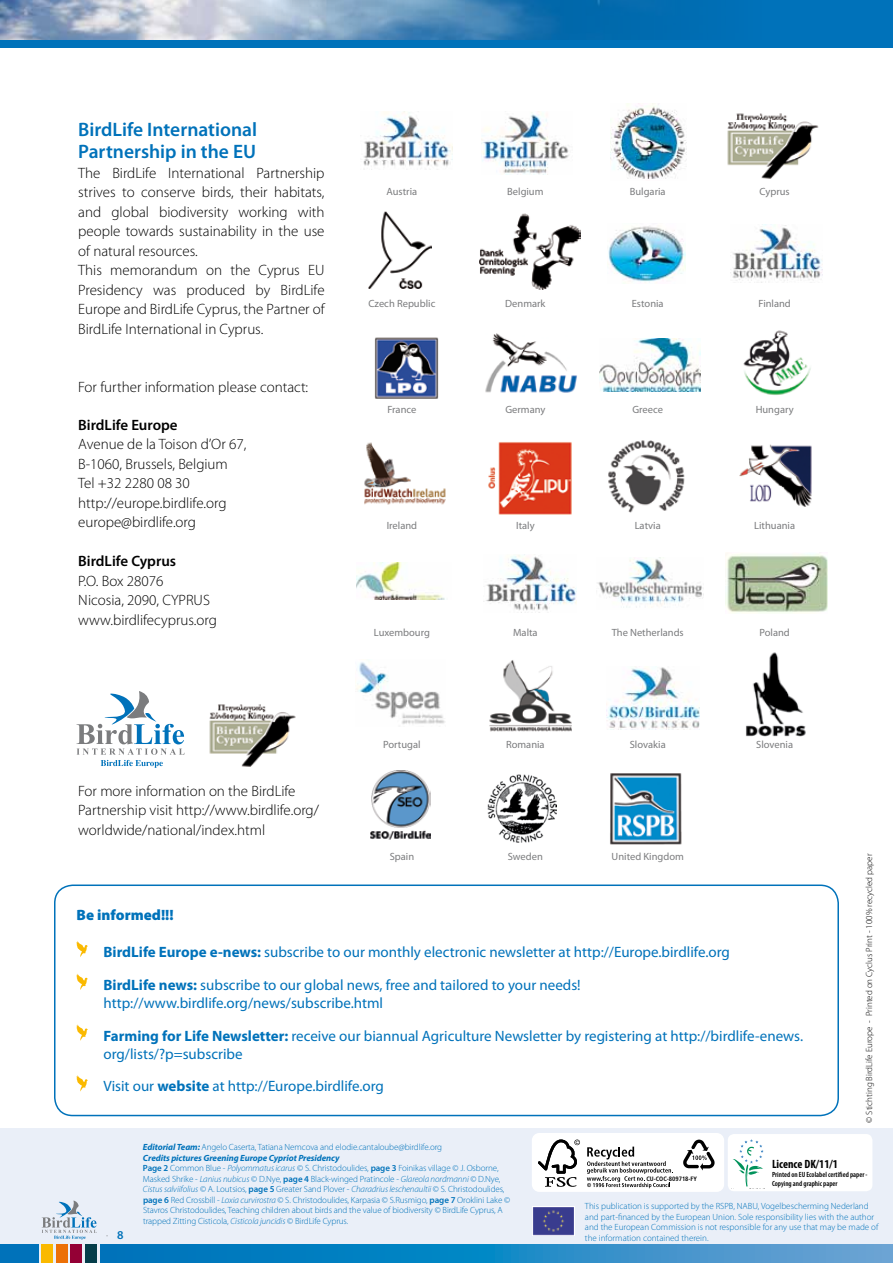
<style>
.page{position:relative;width:893px;height:1263px;background:#fff}
.page>*{position:absolute;margin:0;border:0;box-sizing:border-box;transform-origin:0 0}
.t1{font:600 19.5px/22.5px "Myriad Pro";color:#0072ba}
.t2{font:300 15px/19.5px "Myriad Pro";color:#000}
.t3{font:15px/32.7px "Myriad Pro";color:#0072ba}
.t4{font:600 15px "Myriad Pro";color:#000}
.t5{font:900 15px "Myriad Pro";color:#0072ba}
.t6{font:700 condensed 12px "Myriad Pro";color:#000}
.t7{font:300 12px "Myriad Pro";color:#7b7c7e}
.t8{font:10.5px "Myriad Pro";color:#7b7c7e}
.t9{font:300 9px/10.5px "Myriad Pro";letter-spacing:-.01em;color:#0072ba}
.t10{font:300 9px "Myriad Pro";color:#000}
.t11{font:600 condensed 7.5px/9px "Myriad Pro";color:#000}
.t12{font:700 condensed 6.3px "Frutiger";color:#000}
.s1{font-weight:700}
.s2{font-weight:600;color:#0072ba}
.s3{font-weight:700;font-style:italic}
.s4{font-weight:600}
.s5{font-style:italic}
</style>
<div class="page">
<svg style="left:0;top:0;width:893px;height:40px;background:#5492bf"></svg>
<div style="left:0;top:40px;width:893px;height:8px;background:#0072ba"></div>
<div style="left:0;top:1128px;width:893px;height:135px;background:#eaeff8"></div>
<svg style="left:100px;top:1245px;width:793px;height:18px;background:#2389c6"></svg>
<div style="left:0;top:1245px;width:38px;height:18px;background:#0072ba"></div>
<div style="left:42px;top:1245px;width:11px;height:18px;background:#fab900"></div>
<div style="left:56px;top:1245px;width:12px;height:18px;background:#ec7007"></div>
<div style="left:71px;top:1245px;width:11px;height:18px;background:#940035"></div>
<div style="left:85px;top:1245px;width:12px;height:18px;background:#043d4a"></div>
<img style="left:532px;top:1207px;width:43px;height:29px">
<div style="left:54px;top:884px;width:785px;height:232px;border:2px solid #0072ba;border-radius:18px"></div>
<svg style="left:77px;top:941px;width:11px;height:16px"></svg>
<svg style="left:77px;top:974px;width:11px;height:16px"></svg>
<svg style="left:77px;top:1024px;width:11px;height:16px"></svg>
<svg style="left:77px;top:1075px;width:11px;height:16px"></svg>
<img style="left:481px;top:111px;width:88px;height:64px">
<img style="left:611px;top:103px;width:76px;height:76px">
<img style="left:363px;top:111px;width:90px;height:59px">
<img style="left:727px;top:113px;width:92px;height:66px">
<img style="left:374px;top:337px;width:65px;height:62px">
<img style="left:480px;top:213px;width:100px;height:77px">
<img style="left:607px;top:226px;width:78px;height:56px">
<img style="left:730px;top:224px;width:93px;height:57px">
<img style="left:364px;top:442px;width:82px;height:63px">
<img style="left:356px;top:563px;width:89px;height:36px">
<img style="left:488px;top:442px;width:84px;height:73px">
<img style="left:608px;top:440px;width:77px;height:73px">
<img style="left:739px;top:444px;width:73px;height:63px">
<img style="left:356px;top:662px;width:89px;height:62px">
<img style="left:486px;top:554px;width:90px;height:57px">
<img style="left:597px;top:557px;width:106px;height:51px">
<img style="left:725px;top:553px;width:103px;height:60px">
<img style="left:746px;top:652px;width:60px;height:84px">
<img style="left:607px;top:666px;width:93px;height:63px">
<img style="left:489px;top:660px;width:83px;height:72px">
<img style="left:369px;top:211px;width:62px;height:77px">
<img style="left:610px;top:773px;width:72px;height:71px">
<img style="left:487px;top:774px;width:70px;height:68px">
<img style="left:371px;top:771px;width:60px;height:69px">
<img style="left:485px;top:333px;width:92px;height:60px">
<img style="left:743px;top:330px;width:68px;height:65px">
<img style="left:599px;top:339px;width:101px;height:52px">
<div style="left:532px;top:1133px;width:192px;height:59px;background:#fff;border-radius:7px"></div>
<svg style="left:538px;top:1139px;width:42px;height:48px"></svg>
<svg style="left:683px;top:1139px;width:32px;height:31px"></svg>
<svg style="left:587px;top:1146px;width:86px;height:42px"></svg>
<div style="left:728px;top:1134px;width:144px;height:57px;background:#fff;border-radius:6px"></div>
<svg style="left:733px;top:1139px;width:31px;height:48px"></svg>
<svg style="left:77px;top:691px;width:108px;height:77px"></svg>
<svg style="left:42px;top:1200px;width:55px;height:40px"></svg>
<img style="left:209px;top:704px;width:87px;height:63px">
<h1 class="t1" style="left:78px;top:117px;width:180px">BirdLife International<br>Partnership in the EU</h1>
<p class="t2" style="left:78px;top:163px;width:248px">The BirdLife International Partnership strives to conserve birds, their habitats, and global biodiversity working with people towards sustainability in the use of natural resources.<br>This memorandum on the Cyprus EU Presidency was produced by BirdLife Europe and BirdLife Cyprus, the Partner of BirdLife International in Cyprus.</p>
<h2 class="t2" style="left:78px;top:378px;width:231px">For further information please contact:</h2>
<h2 class="t4" style="left:78px;top:415px;width:101px">BirdLife Europe</h2>
<h2 class="t2" style="left:78px;top:435px;width:170px">Avenue de la Toison d’Or 67,<br>B-1060, Brussels, Belgium<br>Tel +32 2280 08 30 http://europe.birdlife.org europe@birdlife.org</h2>
<h2 class="t4" style="left:78px;top:552px;width:99px">BirdLife Cyprus</h2>
<h2 class="t2" style="left:78px;top:571px;width:140px">P.O. Box 28076<br>Nicosia, 2090, CYPRUS www.birdlifecyprus.org</h2>
<h2 class="t2" style="left:78px;top:781px;width:242px">For more information on the BirdLife<br>Partnership visit http://www.birdlife.org/ worldwide/national/index.html</h2>
<p class="t8" style="left:387px;top:185px;width:32px">Austria</p>
<p class="t8" style="left:507px;top:185px;width:38px">Belgium</p>
<p class="t8" style="left:630px;top:185px;width:37px">Bulgaria</p>
<p class="t8" style="left:760px;top:185px;width:32px">Cyprus</p>
<p class="t8" style="left:368px;top:297px;width:68px">Czech Republic</p>
<p class="t8" style="left:505px;top:297px;width:42px">Denmark</p>
<p class="t8" style="left:632px;top:297px;width:33px">Estonia</p>
<p class="t8" style="left:758px;top:297px;width:34px">Finland</p>
<p class="t8" style="left:387px;top:403px;width:31px">France</p>
<p class="t8" style="left:505px;top:403px;width:42px">Germany</p>
<p class="t8" style="left:632px;top:403px;width:32px">Greece</p>
<p class="t8" style="left:756px;top:403px;width:40px">Hungary</p>
<p class="t8" style="left:387px;top:519px;width:32px">Ireland</p>
<p class="t8" style="left:516px;top:519px;width:20px">Italy</p>
<p class="t8" style="left:635px;top:519px;width:28px">Latvia</p>
<p class="t8" style="left:754px;top:519px;width:42px">Lithuania</p>
<p class="t8" style="left:374px;top:626px;width:58px">Luxembourg</p>
<p class="t8" style="left:513px;top:626px;width:26px">Malta</p>
<p class="t8" style="left:612px;top:626px;width:74px">The Netherlands</p>
<p class="t8" style="left:759px;top:626px;width:32px">Poland</p>
<p class="t8" style="left:383px;top:738px;width:39px">Portugal</p>
<p class="t8" style="left:506px;top:738px;width:40px">Romania</p>
<p class="t8" style="left:630px;top:738px;width:38px">Slovakia</p>
<p class="t8" style="left:756px;top:738px;width:38px">Slovenia</p>
<p class="t8" style="left:390px;top:849px;width:26px">Spain</p>
<p class="t8" style="left:508px;top:849px;width:36px">Sweden</p>
<p class="t8" style="left:612px;top:849px;width:74px">United Kingdom</p>
<h2 class="t5" style="left:77px;top:907px;width:99px">Be informed!!!</h2>
<h2 class="t3" style="left:104px;top:935px;width:628px"><span class="s1">BirdLife Europe e-news:</span> subscribe to our monthly electronic newsletter at http://Europe.birdlife.org<br><span class="s1">BirdLife news:</span> subscribe to our global news, free and tailored to your needs!</h2>
<h2 class="t3" style="left:104px;top:986px;width:701px">http://www.birdlife.org/news/subscribe.html<br><span class="s1">Farming for Life Newsletter:</span> receive our biannual Agriculture Newsletter by registering at http://birdlife-enews.</h2>
<h2 class="t3" style="left:104px;top:1037px;width:282px">org/lists/?p=subscribe<br>Visit our <span class="s1">website</span> at http://Europe.birdlife.org</h2>
<p class="t10" style="left:864px;top:1123px;width:270px;rotate:-90deg">© Stichting BirdLife Europe - Printed on Cyclus Print - 100% recycled paper</p>
<h3 class="t7" style="left:106px;top:1228px;width:19px">· <span class="s2">8</span></h3>
<p class="t9" style="left:143px;top:1142px;width:369px"><span class="s3">Editorial Team:</span> Angelo Caserta, Tatiana Nemcova and elodie.cantaloube@birdlife.org<br><span class="s3">Credits pictures Greening Europe Cypriot Presidency<br></span><span class="s4">Page 2</span> Common Blue - <span class="s5">Polyommatus icarus</span> © S. Christodoulides, <span class="s4">page 3</span> Foinikas village © J. Osborne, Masked Shrike - <span class="s5">Lanius nubicus</span> © D.Nye, <span class="s4">page 4</span> Black-winged Pratincole - <span class="s5">Glareola nordmanni</span> © D.Nye, <span class="s5">Cistus salviifolius</span> © A. Loutsios, <span class="s4">page 5</span> Greater Sand Plover - <span class="s5">Charadrius leschenaultii</span> © S. Christodoulides, <span class="s4">page 6</span> Red Crossbill - <span class="s5">Loxia curvirostra</span> © S. Christodoulides, Karpasia © S.Rusmigo, <span class="s4">page 7</span> Oroklini Lake © Stavros Christodoulides, Teaching children about birds and the value of biodiversity © BirdLife Cyprus, A trapped Zitting Cisticola, <span class="s5">Cisticola juncidis</span> © BirdLife Cyprus.</p>
<p class="t12" style="left:646px;top:1175px;width:52px">CU-COC-809718-FY</p>
<h3 class="t6" style="left:772px;top:1157px;width:67px">Licence DK/11/1</h3>
<p class="t11" style="left:772px;top:1170px;width:97px">Printed on EU Ecolabel certified paper -<br>Copying and graphic paper</p>
<p class="t9" style="left:585px;top:1201px;width:295px">This publication is supported by the RSPB, NABU, Vogelbescherming Nederland and part-financed by the European Union. Sole responsibility lies with the author and the European Commission is not responsible for any use that may be made of the information contained therein.</p>
</div>
